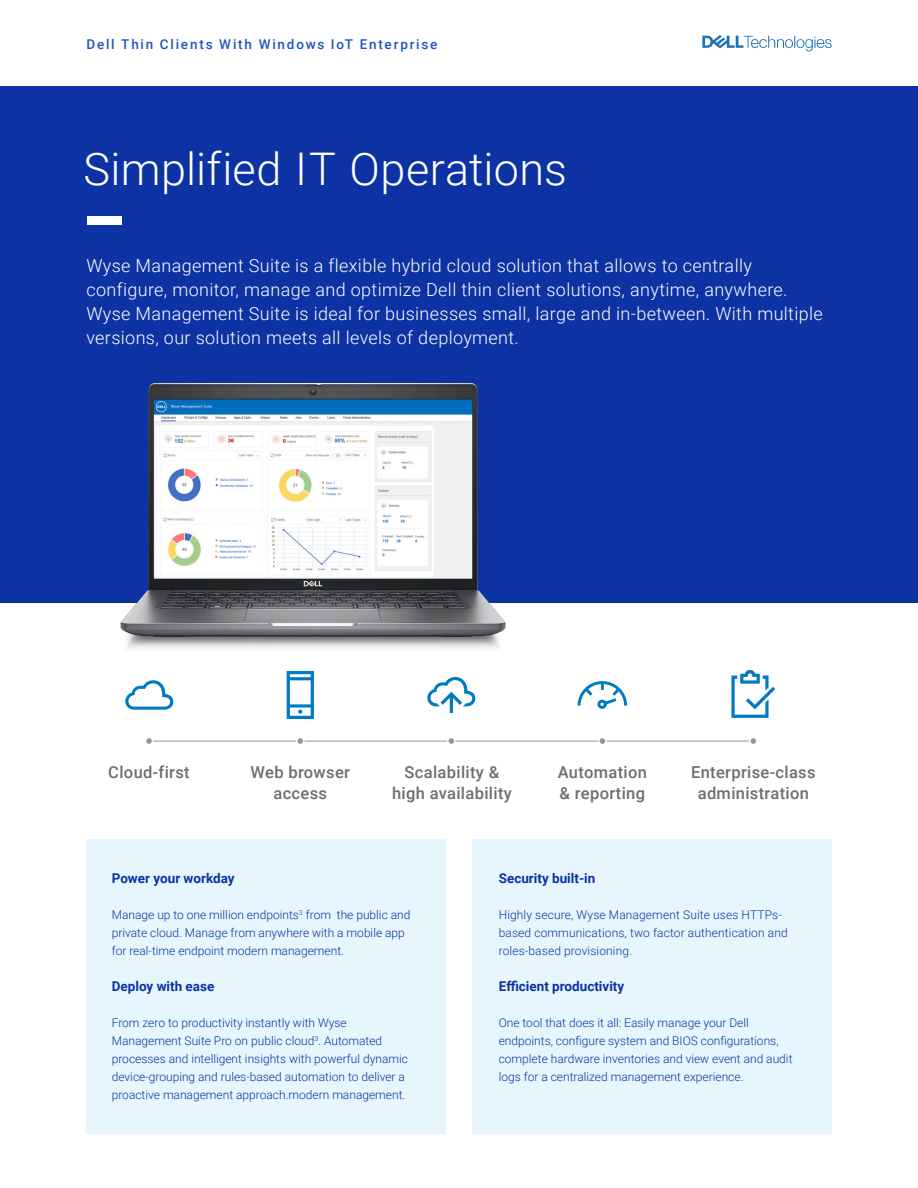
<style>
.page{position:relative;width:918px;height:1188px;background:#fff}
.page>*{position:absolute;margin:0;border:0;box-sizing:border-box;transform-origin:0 0}
.Simplified_it_Operations{font:300 45px "Roboto";letter-spacing:.005em;color:#fff}
.t1{font:300 18px/24px "Roboto";letter-spacing:.02em;color:#fff}
.Enterprise-class_administration{font:500 16.5px "Roboto";letter-spacing:.02em;color:#6e6e6e}
.Scalability___high_availability{font:500 16.5px "Roboto";letter-spacing:.02em;color:#6e6e6e}
.Automation___reporting{font:500 16.5px "Roboto";letter-spacing:.02em;color:#6e6e6e}
.Web_browser_access{font:500 16.5px/21px "Roboto";letter-spacing:.02em;color:#6e6e6e;text-align:center}
.Cloud-first{font:500 16.5px "Roboto";letter-spacing:.02em;color:#6e6e6e}
.Dell_Thin_Clients_With_Windows_IoT_Enter{font:500 13.5px "Roboto";letter-spacing:.135em;color:#1d56c0}
.Paragraph_Style_4{font:700 13.5px "Roboto";color:#0c32a4}
.Paragraph_Style_2{font:700 13.5px "Roboto";color:#0c32a4}
.Paragraph_Style_3{font:700 13.5px "Roboto";color:#0c32a4}
.Paragraph_Style_4-2{font:300 12px/18px "Roboto";color:#0c32a4}
.Paragraph_Style_3-2{font:300 12px/18px "Roboto";color:#0c32a4}
.Paragraph_Style_2-2{font:300 12px/18px "Roboto";color:#0c32a4}
</style>
<div class="page">
<div style="left:0;top:86px;width:918px;height:517px;background:#0c32a4"></div>
<div style="left:86px;top:839px;width:360px;height:294px;background:#e7f6fd"></div>
<div style="left:472px;top:839px;width:360px;height:294px;background:#e7f6fd"></div>
<div style="left:88px;top:216px;width:34px;height:9px;background:#fff"></div>
<svg style="left:702px;top:35px;width:130px;height:16px"></svg>
<hr style="left:149px;top:741px;width:604px;height:1px;background:#939598">
<svg style="left:577px;top:681px;width:50px;height:28px"></svg>
<svg style="left:731px;top:670px;width:44px;height:48px"></svg>
<svg style="left:427px;top:677px;width:48px;height:36px"></svg>
<svg style="left:125px;top:680px;width:48px;height:30px"></svg>
<svg style="left:287px;top:671px;width:27px;height:48px"></svg>
<div style="left:145px;top:737px;width:8px;height:8px;background:#939598;border-radius:50%"></div>
<div style="left:145px;top:737px;width:8px;height:8px;border:2px solid #fff;border-radius:50%"></div>
<div style="left:297px;top:737px;width:7px;height:8px;background:#939598;border-radius:50%"></div>
<div style="left:296px;top:737px;width:9px;height:8px;border:2px solid #fff;border-radius:50%"></div>
<div style="left:448px;top:737px;width:7px;height:8px;background:#939598;border-radius:50%"></div>
<div style="left:447px;top:737px;width:9px;height:8px;border:2px solid #fff;border-radius:50%"></div>
<div style="left:599px;top:737px;width:7px;height:8px;background:#939598;border-radius:50%"></div>
<div style="left:598px;top:737px;width:9px;height:8px;border:2px solid #fff;border-radius:50%"></div>
<div style="left:750px;top:737px;width:7px;height:8px;background:#939598;border-radius:50%"></div>
<div style="left:749px;top:737px;width:9px;height:8px;border:2px solid #fff;border-radius:50%"></div>
<img style="left:120px;top:382px;width:386px;height:267px">
<p class="Dell_Thin_Clients_With_Windows_IoT_Enter" style="left:86px;top:35px;width:353px">Dell Thin Clients With Windows IoT Enterprise</p>
<h1 class="Simplified_it_Operations" style="left:83px;top:137px;width:485px">Simplified IT Operations</h1>
<p class="t1" style="left:86px;top:253px;width:738px">Wyse Management Suite is a flexible hybrid cloud solution that allows to centrally configure, monitor, manage and optimize Dell thin client solutions, anytime, anywhere.<br>Wyse Management Suite is ideal for businesses small, large and in-between. With multiple versions, our solution meets all levels of deployment.</p>
<p class="Cloud-first" style="left:108px;top:760px;width:83px">Cloud-first</p>
<p class="Web_browser_access" style="left:251px;top:761px;width:101px">Web browser access</p>
<p class="Scalability___high_availability" style="left:405px;top:760px;width:96px">Scalability &amp;</p>
<p class="Scalability___high_availability" style="left:392px;top:781px;width:121px">high availability</p>
<p class="Automation___reporting" style="left:558px;top:760px;width:91px">Automation</p>
<p class="Automation___reporting" style="left:560px;top:781px;width:87px">&amp; reporting</p>
<p class="Enterprise-class_administration" style="left:691px;top:760px;width:126px">Enterprise-class</p>
<p class="Enterprise-class_administration" style="left:698px;top:781px;width:113px">administration</p>
<p class="Paragraph_Style_2" style="left:112px;top:869px;width:124px">Power your workday</p>
<p class="Paragraph_Style_2-2" style="left:112px;top:905px;width:300px">Manage up to one million endpoints<sup>3</sup> from the public and private cloud. Manage from anywhere with a mobile app for real-time endpoint modern management.</p>
<p class="Paragraph_Style_3" style="left:112px;top:977px;width:104px">Deploy with ease</p>
<p class="Paragraph_Style_3-2" style="left:112px;top:1013px;width:298px">From zero to productivity instantly with Wyse Management Suite Pro on public cloud<sup>3</sup>. Automated processes and intelligent insights with powerful dynamic device-grouping and rules-based automation to deliver a proactive management approach.modern management.</p>
<p class="Paragraph_Style_4" style="left:499px;top:869px;width:98px">Security built-in</p>
<p class="Paragraph_Style_4-2" style="left:499px;top:905px;width:291px">Highly secure, Wyse Management Suite uses HTTPs&shy;based communications, two factor authentication and roles-based provisioning.</p>
<p class="Paragraph_Style_4" style="left:499px;top:977px;width:127px">Efficient productivity</p>
<p class="Paragraph_Style_4-2" style="left:499px;top:1013px;width:295px">One tool that does it all: Easily manage your Dell endpoints, configure system and BIOS configurations, complete hardware inventories and view event and audit logs for a centralized management experience.</p>
</div>
